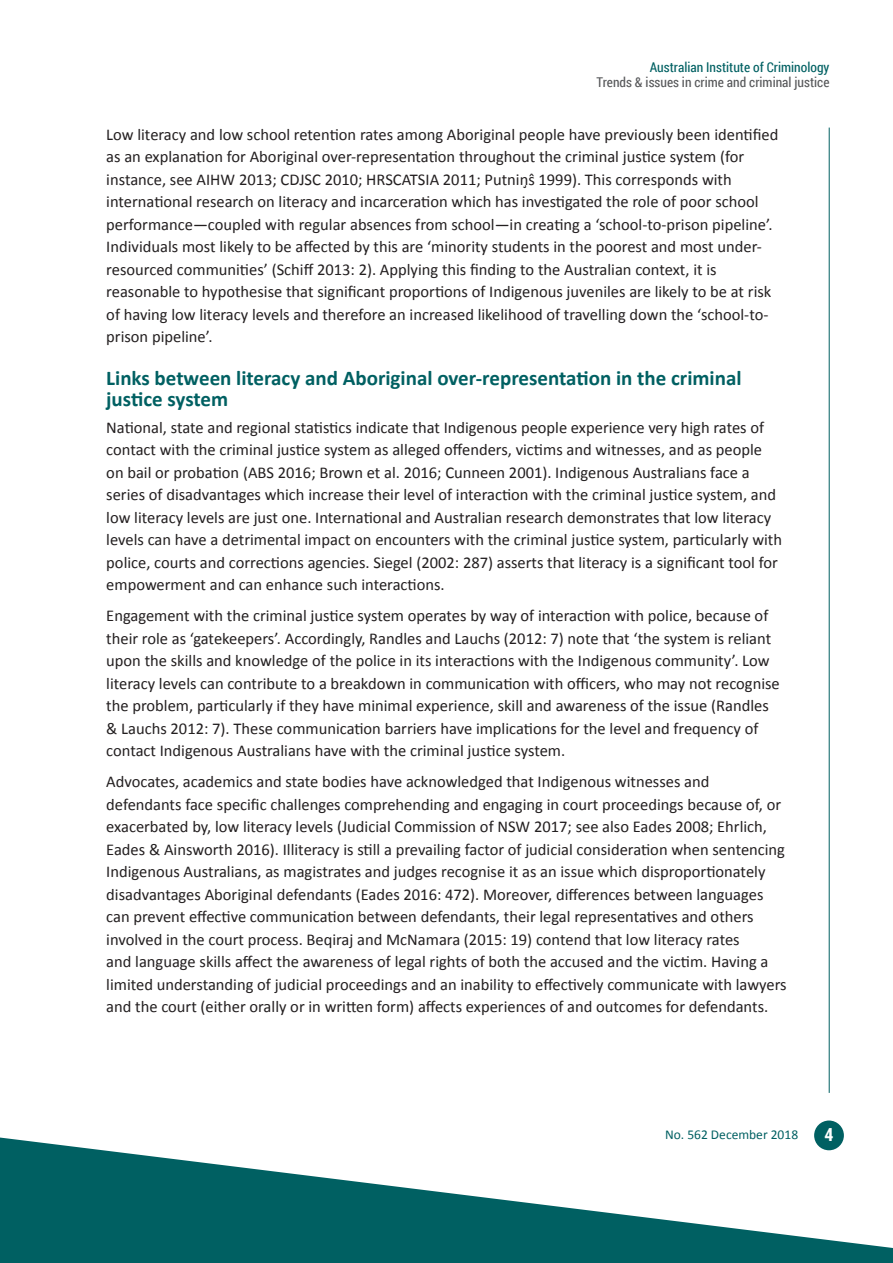
<style>
.page{position:relative;width:893px;height:1263px;background:#fff}
.page>*{position:absolute;margin:0;border:0;box-sizing:border-box;transform-origin:0 0}
.t1{font:700 21px/21px "Calibri";color:#006062}
.t2{font:700 18px "Roboto Condensed";color:#fff}
.body{font:16.5px/22.5px "Calibri";color:#231f20}
.t3{font:13.5px "Roboto Condensed";color:#57585a}
.t4{font:13.5px "Roboto Condensed";color:#006062}
.t5{font:13.5px "Calibri";color:#006062}
</style>
<div class="page">
<hr style="left:829px;top:128px;width:1px;height:965px;background:#006062">
<div style="left:814px;top:1120px;width:30px;height:30px;background:#006062;border-radius:50%"></div>
<svg style="left:0;top:1137px;width:893px;height:126px;fill:#006062"></svg>
<p class="t4" style="left:650px;top:58px;width:181px">Australian Institute of Criminology</p>
<p class="t3" style="left:597px;top:73px;width:234px">Trends &amp; issues in crime and criminal justice</p>
<p class="body" style="left:106px;top:123px;width:673px">Low literacy and low school retention rates among Aboriginal people have previously been identified as an explanation for Aboriginal over-representation throughout the criminal justice system (for instance, see AIHW 2013; CDJSC 2010; HRSCATSIA 2011; Putnin̡ŝ 1999). This corresponds with international research on literacy and incarceration which has investigated the role of poor school performance—coupled with regular absences from school—in creating a ‘school-to-prison pipeline’.<br>Individuals most likely to be affected by this are ‘minority students in the poorest and most under&shy;resourced communities’ (Schiff 2013: 2). Applying this finding to the Australian context, it is reasonable to hypothesise that significant proportions of Indigenous juveniles are likely to be at risk of having low literacy levels and therefore an increased likelihood of travelling down the ‘school-to&shy;prison pipeline’.</p>
<h2 class="t1" style="left:106px;top:367px;width:637px">Links between literacy and Aboriginal over-representation in the criminal justice system</h2>
<p class="body" style="left:106px;top:416px;width:677px">National, state and regional statistics indicate that Indigenous people experience very high rates of contact with the criminal justice system as alleged offenders, victims and witnesses, and as people on bail or probation (ABS 2016; Brown et al. 2016; Cunneen 2001). Indigenous Australians face a series of disadvantages which increase their level of interaction with the criminal justice system, and low literacy levels are just one. International and Australian research demonstrates that low literacy levels can have a detrimental impact on encounters with the criminal justice system, particularly with police, courts and corrections agencies. Siegel (2002: 287) asserts that literacy is a significant tool for empowerment and can enhance such interactions.</p>
<p class="body" style="left:106px;top:604px;width:675px">Engagement with the criminal justice system operates by way of interaction with police, because of their role as ‘gatekeepers’. Accordingly, Randles and Lauchs (2012: 7) note that ‘the system is reliant upon the skills and knowledge of the police in its interactions with the Indigenous community’. Low literacy levels can contribute to a breakdown in communication with officers, who may not recognise the problem, particularly if they have minimal experience, skill and awareness of the issue (Randles &amp; Lauchs 2012: 7). These communication barriers have implications for the level and frequency of contact Indigenous Australians have with the criminal justice system.</p>
<p class="body" style="left:106px;top:770px;width:682px">Advocates, academics and state bodies have acknowledged that Indigenous witnesses and defendants face specific challenges comprehending and engaging in court proceedings because of, or exacerbated by, low literacy levels (Judicial Commission of NSW 2017; see also Eades 2008; Ehrlich, Eades &amp; Ainsworth 2016). Illiteracy is still a prevailing factor of judicial consideration when sentencing Indigenous Australians, as magistrates and judges recognise it as an issue which disproportionately disadvantages Aboriginal defendants (Eades 2016: 472). Moreover, differences between languages can prevent effective communication between defendants, their legal representatives and others involved in the court process. Beqiraj and McNamara (2015: 19) contend that low literacy rates<br>and language skills affect the awareness of legal rights of both the accused and the victim. Having a limited understanding of judicial proceedings and an inability to effectively communicate with lawyers and the court (either orally or in written form) affects experiences of and outcomes for defendants.</p>
<p class="t5" style="left:665px;top:1126px;width:135px">No. 562 December 2018</p>
<p class="t2" style="left:824px;top:1122px;width:10px">4</p>
</div>
